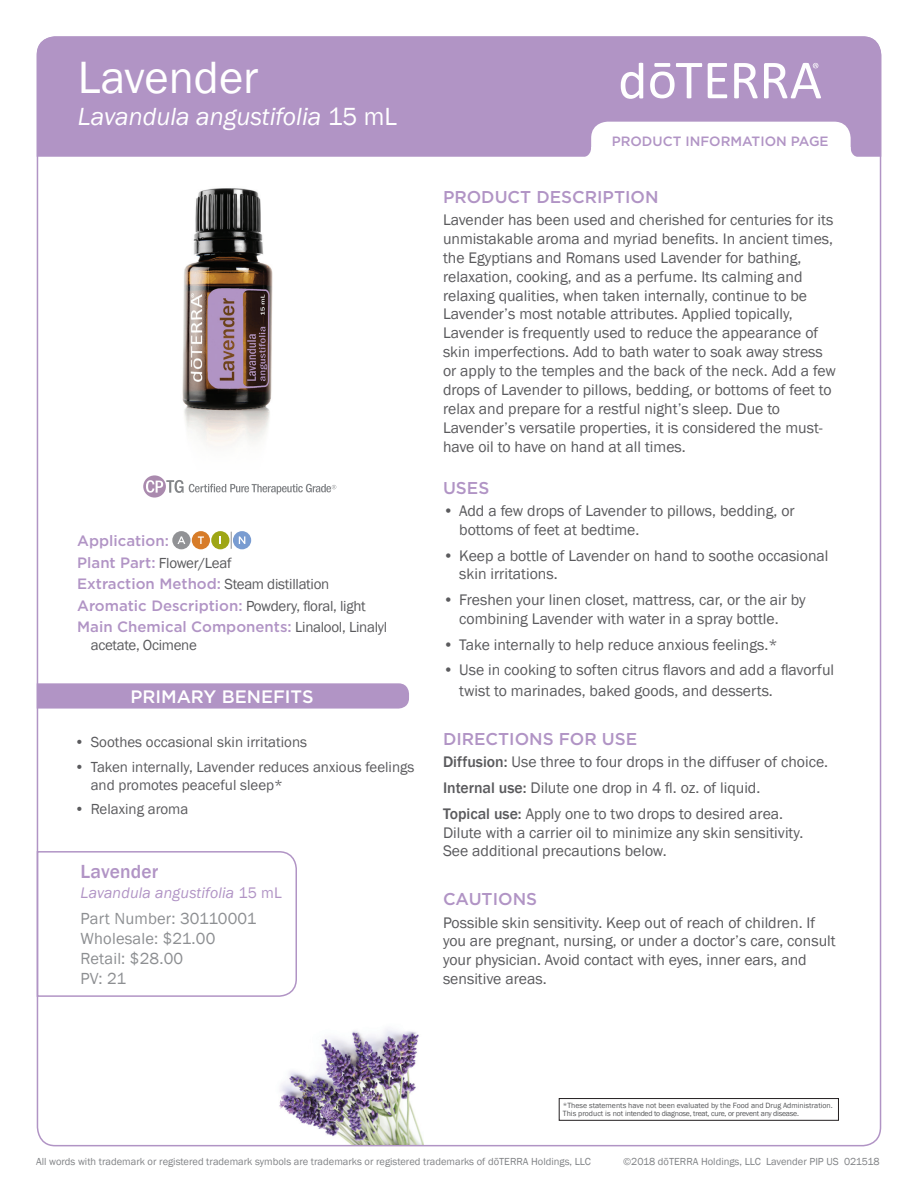
<style>
.page{position:relative;width:918px;height:1188px;background:#fff}
.page>*{position:absolute;margin:0;border:0;box-sizing:border-box;transform-origin:0 0}
.t1{font:46.5px "Franklin Gothic";color:#fff}
.t2{font:italic 25.5px "Franklin Gothic";color:#fff}
.t3{font:500 19.5px "Franklin Gothic";letter-spacing:.01em;color:#b194c5}
.t4{font:500 18px "Gotham";color:#fff}
.t5{font:500 17.1px "Gotham";color:#b194c5}
.t6{font:16.5px/19.8px "Franklin Gothic";letter-spacing:.01em;color:#8d8f92}
.t7{font:15.75px/18.9px "Franklin Gothic";color:#5a5a5d}
.t8{font:italic 15.75px "Franklin Gothic";letter-spacing:.01em;color:#b194c5}
.t9{font:500 15px/21.5px "Gotham";color:#b194c5}
.t10{font:15px/18px "Franklin Gothic";color:#5a5a5d}
.t11{font:15px "Franklin Gothic";letter-spacing:-.02em;color:#5a5a5d}
.t12{font:500 13.5px "Gotham";color:#b194c5}
.t13{font:10.5px "Franklin Gothic";color:#808285}
.t14{font:7.8px/8.6px "Franklin Gothic";color:#57585a}
.s1{font-style:normal}
.s2{font-family:"Gotham";font-weight:500;color:#b194c5}
.s3{font-family:"Franklin Gothic";font-weight:400;color:#5a5a5d}
.s4{font-weight:500}
</style>
<div class="page">
<div style="left:37px;top:36px;width:844px;height:121px;background:#b194c5"></div>
<svg style="left:734px;top:63px;width:24px;height:35px"></svg>
<svg style="left:708px;top:63px;width:19px;height:35px"></svg>
<svg style="left:650px;top:63px;width:52px;height:35px"></svg>
<svg style="left:621px;top:63px;width:22px;height:36px"></svg>
<svg style="left:764px;top:63px;width:57px;height:35px"></svg>
<svg style="left:581px;top:122px;width:280px;height:35px"></svg>
<div style="left:559px;top:1098px;width:280px;height:22px;border:1px solid #231f20"></div>
<svg style="left:143px;top:475px;width:193px;height:23px"></svg>
<img style="left:182px;top:188px;width:91px;height:257px">
<svg style="left:231px;top:532px;width:1px;height:17px"></svg>
<div style="left:172px;top:531px;width:19px;height:18px;background:#919295;border-radius:50%"></div>
<svg style="left:177px;top:536px;width:8px;height:8px"></svg>
<div style="left:192px;top:531px;width:18px;height:18px;background:#d77c29;border-radius:50%"></div>
<svg style="left:198px;top:536px;width:6px;height:8px"></svg>
<div style="left:211px;top:531px;width:18px;height:18px;background:#9ea615;border-radius:50%"></div>
<div style="left:233px;top:531px;width:18px;height:18px;background:#799cd1;border-radius:50%"></div>
<svg style="left:239px;top:536px;width:6px;height:8px"></svg>
<svg style="left:37px;top:683px;width:372px;height:26px;background:#b397c6"></svg>
<svg style="left:36px;top:850px;width:261px;height:148px"></svg>
<img style="left:265px;top:954px;width:158px;height:191px">
<h1 class="t1" style="left:78px;top:49px;width:182px">Lavender</h1>
<h2 class="t2" style="left:78px;top:101px;width:321px">Lavandula angustifolia <span class="s1">15 mL</span></h2>
<p class="t9" style="left:77px;top:530px;width:93px">Application:</p>
<p class="t11" style="left:77px;top:553px;width:156px"><span class="s2">Plant Part:</span> Flower/Leaf</p>
<p class="t9" style="left:77px;top:573px;width:311px">Extraction Method: <span class="s3">Steam distillation<br></span>Aromatic Description: <span class="s3">Powdery, floral, light<br></span>Main Chemical Components: <span class="s3">Linalool, Linalyl</span></p>
<p class="t11" style="left:91px;top:636px;width:108px">acetate, Ocimene</p>
<p class="t4" style="left:130px;top:685px;width:185px">PRIMARY BENEFITS</p>
<p class="t10" style="left:75px;top:733px;width:234px">• Soothes occasional skin irritations</p>
<p class="t10" style="left:91px;top:758px;width:325px;text-indent:-16px">• Taken internally, Lavender reduces anxious feelings and promotes peaceful sleep*</p>
<p class="t10" style="left:75px;top:801px;width:115px">• Relaxing aroma</p>
<p class="t3" style="left:81px;top:860px;width:79px">Lavender</p>
<p class="t8" style="left:81px;top:882px;width:203px">Lavandula angustifolia <span class="s1">15 mL</span></p>
<p class="t6" style="left:81px;top:909px;width:177px">Part Number: 30110001<br>Wholesale: $21.00<br>Retail: $28.00<br>PV: 21</p>
<p class="t12" style="left:612px;top:132px;width:218px">PRODUCT INFORMATION PAGE</p>
<p class="t5" style="left:443px;top:185px;width:217px">PRODUCT DESCRIPTION</p>
<p class="t7" style="left:443px;top:211px;width:394px">Lavender has been used and cherished for centuries for its unmistakable aroma and myriad benefits. In ancient times, the Egyptians and Romans used Lavender for bathing, relaxation, cooking, and as a perfume. Its calming and relaxing qualities, when taken internally, continue to be Lavender’s most notable attributes. Applied topically, Lavender is frequently used to reduce the appearance of skin imperfections. Add to bath water to soak away stress or apply to the temples and the back of the neck. Add a few drops of Lavender to pillows, bedding, or bottoms of feet to relax and prepare for a restful night’s sleep. Due to Lavender’s versatile properties, it is considered the must&shy;have oil to have on hand at all times.</p>
<p class="t5" style="left:443px;top:477px;width:48px">USES</p>
<p class="t7" style="left:459px;top:502px;width:337px;text-indent:-16px">• Add a few drops of Lavender to pillows, bedding, or bottoms of feet at bedtime.</p>
<p class="t7" style="left:459px;top:546px;width:371px;text-indent:-16px">• Keep a bottle of Lavender on hand to soothe occasional skin irritations.</p>
<p class="t7" style="left:459px;top:591px;width:348px;text-indent:-16px">• Freshen your linen closet, mattress, car, or the air by combining Lavender with water in a spray bottle.</p>
<p class="t7" style="left:443px;top:635px;width:336px">• Take internally to help reduce anxious feelings.*</p>
<p class="t7" style="left:459px;top:660px;width:376px;line-height:21px;text-indent:-16px">• Use in cooking to soften citrus flavors and add a flavorful twist to marinades, baked goods, and desserts.</p>
<p class="t5" style="left:443px;top:728px;width:196px">DIRECTIONS FOR USE</p>
<p class="t7" style="left:443px;top:750px;width:387px;line-height:25.7px"><span class="s4">Diffusion:</span> Use three to four drops in the diffuser of choice.<br><span class="s4">Internal use:</span> Dilute one drop in 4 fl. oz. of liquid.<br><span class="s4">Topical use:</span> Apply one to two drops to desired area.</p>
<p class="t7" style="left:443px;top:823px;width:362px">Dilute with a carrier oil to minimize any skin sensitivity.<br>See additional precautions below.</p>
<p class="t5" style="left:443px;top:888px;width:96px">CAUTIONS</p>
<p class="t7" style="left:443px;top:913px;width:394px">Possible skin sensitivity. Keep out of reach of children. If you are pregnant, nursing, or under a doctor’s care, consult your physician. Avoid contact with eyes, inner ears, and sensitive areas.</p>
<p class="t14" style="left:563px;top:1101px;width:271px">*These statements have not been evaluated by the Food and Drug Administration.<br>This product is not intended to diagnose, treat, cure, or prevent any disease.</p>
<p class="t13" style="left:36px;top:1155px;width:556px">All words with trademark or registered trademark symbols are trademarks or registered trademarks of dōTERRA Holdings, LLC</p>
<p class="t13" style="left:623px;top:1155px;width:258px">©2018 dōTERRA Holdings, LLC Lavender PIP US 021518</p>
</div>
